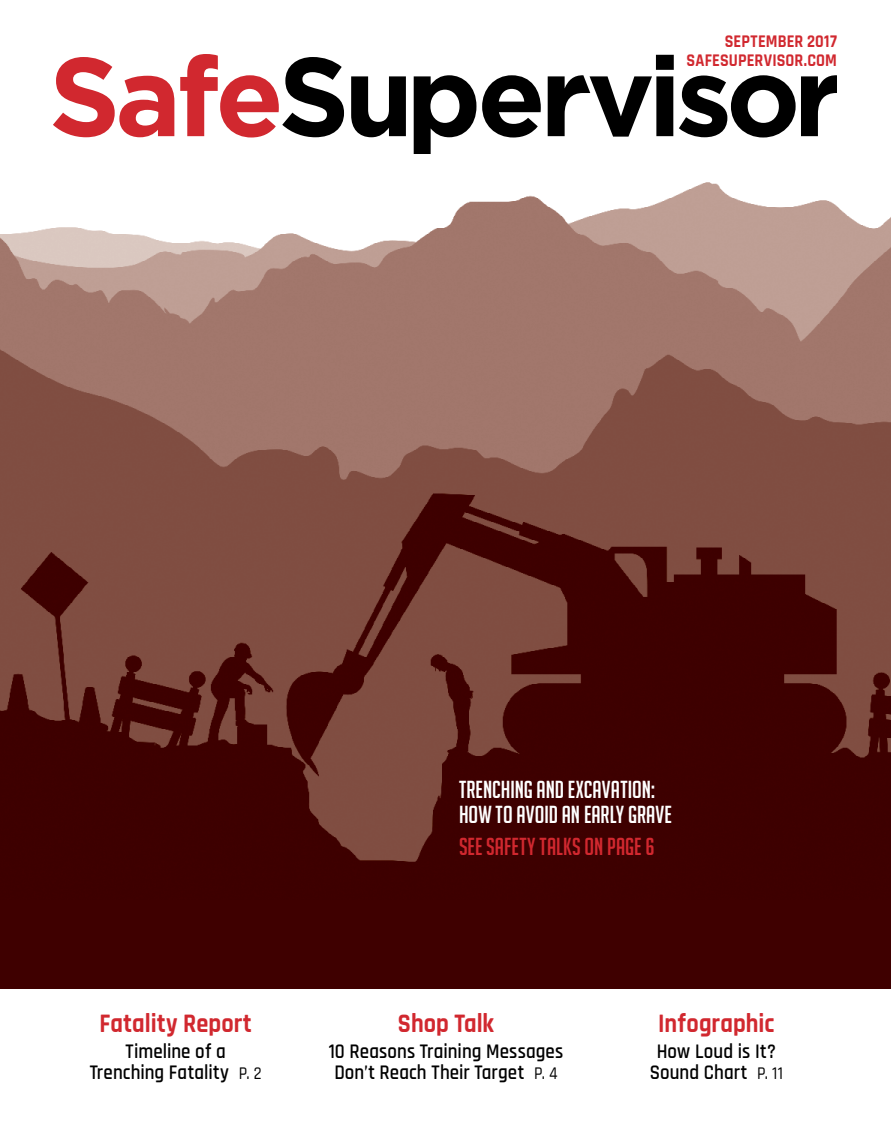
<style>
.page{position:relative;width:891px;height:1134px;background:#fff}
.page>*{position:absolute;margin:0;border:0;box-sizing:border-box;transform-origin:0 0}
.t1{font:700 27px "Rajdhani";letter-spacing:.005em;color:#d1282f;scale:.9 1}
.t2{font:24px/25.5px "Big Noodle Titling";letter-spacing:.005em;color:#fff}
.t3{font:24px "Big Noodle Titling";letter-spacing:.005em;color:#d1282f}
.t4{font:600 21px/21px "Rajdhani";letter-spacing:.005em;color:#000;text-align:center;scale:.9 1}
.t5{font:700 18px/19.5px "Rajdhani";letter-spacing:.01em;color:#d1282f;text-align:right;scale:.9 1}
.s1{font-weight:500;font-size:18px}
</style>
<div class="page">
<img style="left:0;top:54px;width:891px;height:934px">
<svg style="left:180px;top:54px;width:164px;height:84px"></svg>
<svg style="left:351px;top:76px;width:55px;height:61px"></svg>
<svg style="left:414px;top:75px;width:62px;height:79px"></svg>
<svg style="left:482px;top:75px;width:59px;height:63px"></svg>
<svg style="left:548px;top:55px;width:289px;height:83px"></svg>
<svg style="left:53px;top:57px;width:121px;height:80px"></svg>
<p class="t5" style="left:686px;top:32px;width:169px">SEPTEMBER 2017<br>SAFESUPERVISOR.COM</p>
<p class="t1" style="left:99px;top:1007px;width:171px">FATALITY REPORT</p>
<p class="t4" style="left:90px;top:1041px;width:193px">Timeline of a<br>Trenching Fatality <span class="s1">P. 2</span></p>
<p class="t2" style="left:459px;top:776px;width:214px">TRENCHING AND EXCAVATION:<br>HOW TO AVOID AN EARLY GRAVE</p>
<p class="t3" style="left:459px;top:834px;width:197px">SEE SAFETY TALKS ON PAGE 6</p>
<p class="t1" style="left:398px;top:1007px;width:108px">SHOP TALK</p>
<p class="t4" style="left:329px;top:1041px;width:262px;text-align:left">10 Reasons Training Messages<br>Don’t Reach Their Target <span class="s1">P. 4</span></p>
<p class="t1" style="left:658px;top:1007px;width:131px">INFOGRAPHIC</p>
<p class="t4" style="left:650px;top:1041px;width:150px">How Loud is It?<br>Sound Chart <span class="s1">P. 11</span></p>
</div>
